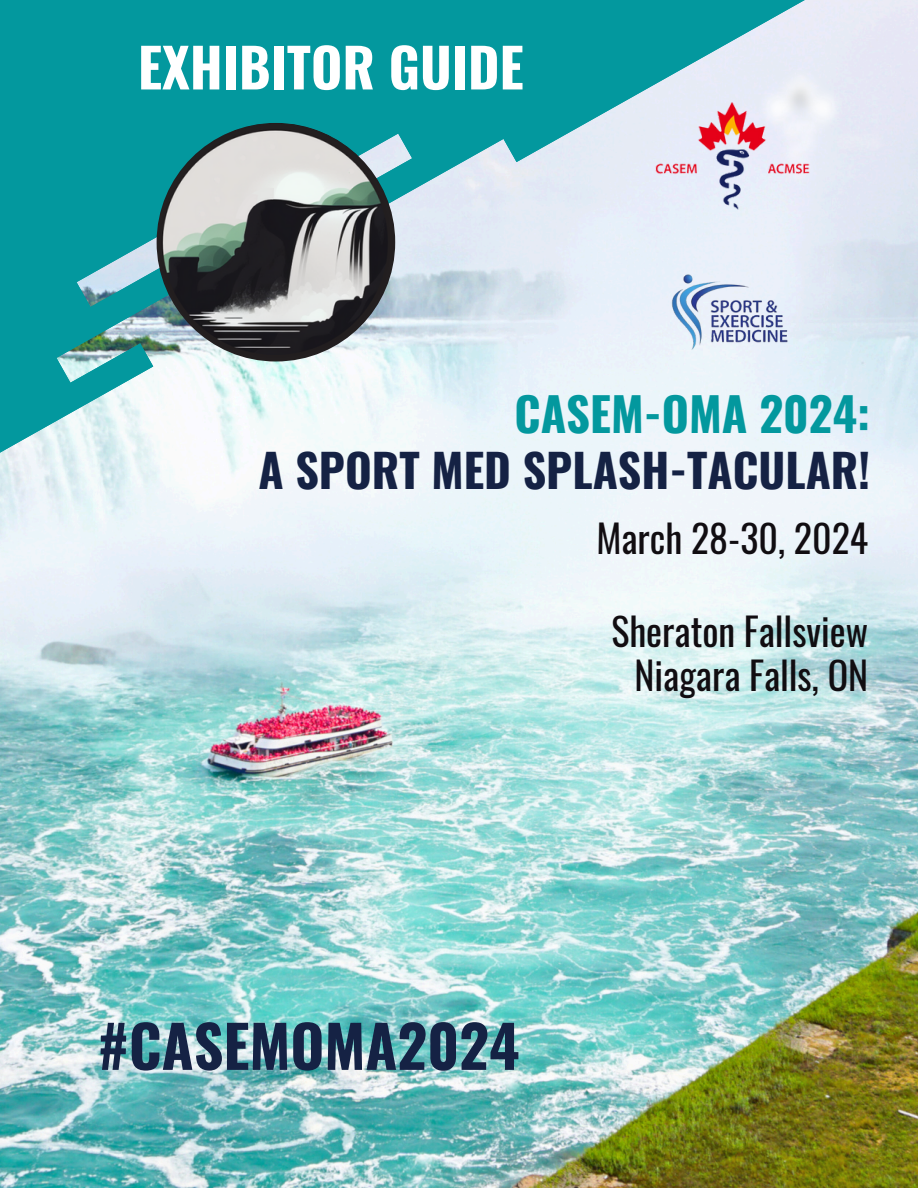
<style>
.page{position:relative;width:918px;height:1188px;background:#fff}
.page>*{position:absolute;margin:0;border:0;box-sizing:border-box;transform-origin:0 0}
.t1{font:700 58.2px "Oswald";color:#152244}
.t2{font:700 54px "Oswald";color:#fff}
.t3{font:700 46.5px "Oswald";color:#03989e}
.t4{font:700 45.75px "Oswald";color:#152244}
.t5{font:37.95px "Oswald";color:#110d11}
</style>
<div class="page">
<img style="left:0;top:0;width:918px;height:1188px">
<svg style="left:0;top:0;width:889px;height:582px"></svg>
<img style="left:713px;top:68px;width:176px;height:122px">
<img style="left:650px;top:98px;width:165px;height:115px">
<img style="left:665px;top:266px;width:130px;height:87px">
<img style="left:157px;top:123px;width:238px;height:239px;border-radius:50%">
<p class="t2" style="left:138px;top:25px;width:387px">EXHIBITOR GUIDE</p>
<p class="t3" style="left:514px;top:378px;width:357px">CASEM-OMA 2024:</p>
<p class="t4" style="left:258px;top:435px;width:613px">A SPORT MED SPLASH-TACULAR!</p>
<p class="t5" style="left:596px;top:509px;width:273px">March 28-30, 2024</p>
<h2 class="t5" style="left:611px;top:602px;width:258px">Sheraton Fallsview</h2>
<p class="t5" style="left:635px;top:646px;width:235px">Niagara Falls, ON</p>
<h2 class="t1" style="left:98px;top:1000px;width:423px">#CASEMOMA2024</h2>
</div>
